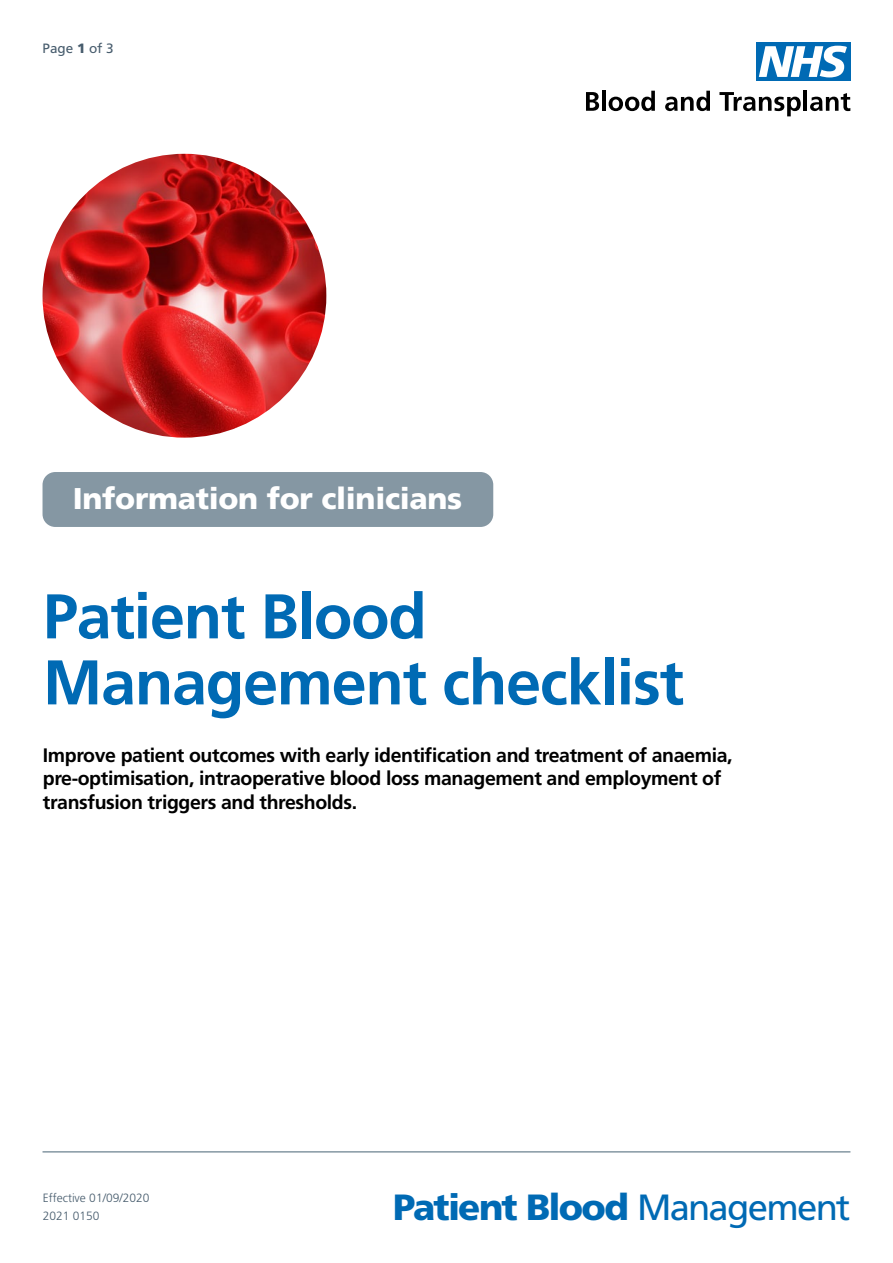
<style>
.page{position:relative;width:893px;height:1263px;background:#fff}
.page>*{position:absolute;margin:0;border:0;box-sizing:border-box;transform-origin:0 0}
.t1{font:700 63px/66px "Frutiger LT Pro";letter-spacing:-.02em;color:#006ab4}
.t2{font:900 36.45px "Frutiger LT Pro";letter-spacing:-.05em;color:#006ab4}
.t3{font:900 30px "Frutiger LT Pro";letter-spacing:-.01em;color:#fff}
.t4{font:700 19.5px/23.4px "Frutiger LT Pro";letter-spacing:-.02em;color:#000}
.t5{font:13.5px "Frutiger LT Pro";color:#475c6d}
.t6{font:300 12px/18.6px "Frutiger LT Pro";color:#475c6d}
.s1{font-weight:900}
.s2{font-weight:400}
</style>
<div class="page">
<svg style="left:586px;top:92px;width:13px;height:19px"></svg>
<hr style="left:602px;top:91px;width:4px;height:20px;background:#000">
<svg style="left:609px;top:91px;width:46px;height:20px"></svg>
<svg style="left:665px;top:91px;width:45px;height:20px"></svg>
<svg style="left:719px;top:92px;width:82px;height:24px"></svg>
<hr style="left:804px;top:91px;width:3px;height:20px;background:#000">
<svg style="left:810px;top:93px;width:40px;height:18px"></svg>
<div style="left:756px;top:43px;width:94px;height:38px;background:#006ab4"></div>
<svg style="left:759px;top:46px;width:88px;height:31px"></svg>
<img style="left:43px;top:154px;width:283px;height:284px;border-radius:142px">
<div style="left:43px;top:472px;width:450px;height:55px;background:#8597a3;border-radius:13px"></div>
<hr style="left:43px;top:1151px;width:807px;height:1px;background:#8597a3">
<p class="t5" style="left:43px;top:40px;width:73px">Page <span class="s1">1</span> of 3</p>
<h3 class="t3" style="left:73px;top:481px;width:391px">Information for clinicians</h3>
<h1 class="t1" style="left:43px;top:583px;width:643px">Patient Blood<br>Management checklist</h1>
<p class="t4" style="left:43px;top:743px;width:691px">Improve patient outcomes with early identification and treatment of anaemia, pre-optimisation, intraoperative blood loss management and employment of transfusion triggers and thresholds.</p>
<p class="t6" style="left:43px;top:1188px;width:108px">Effective 01/09/2020<br>2021 0150</p>
<h2 class="t2" style="left:393px;top:1186px;width:459px">Patient Blood <span class="s2">Management</span></h2>
</div>
